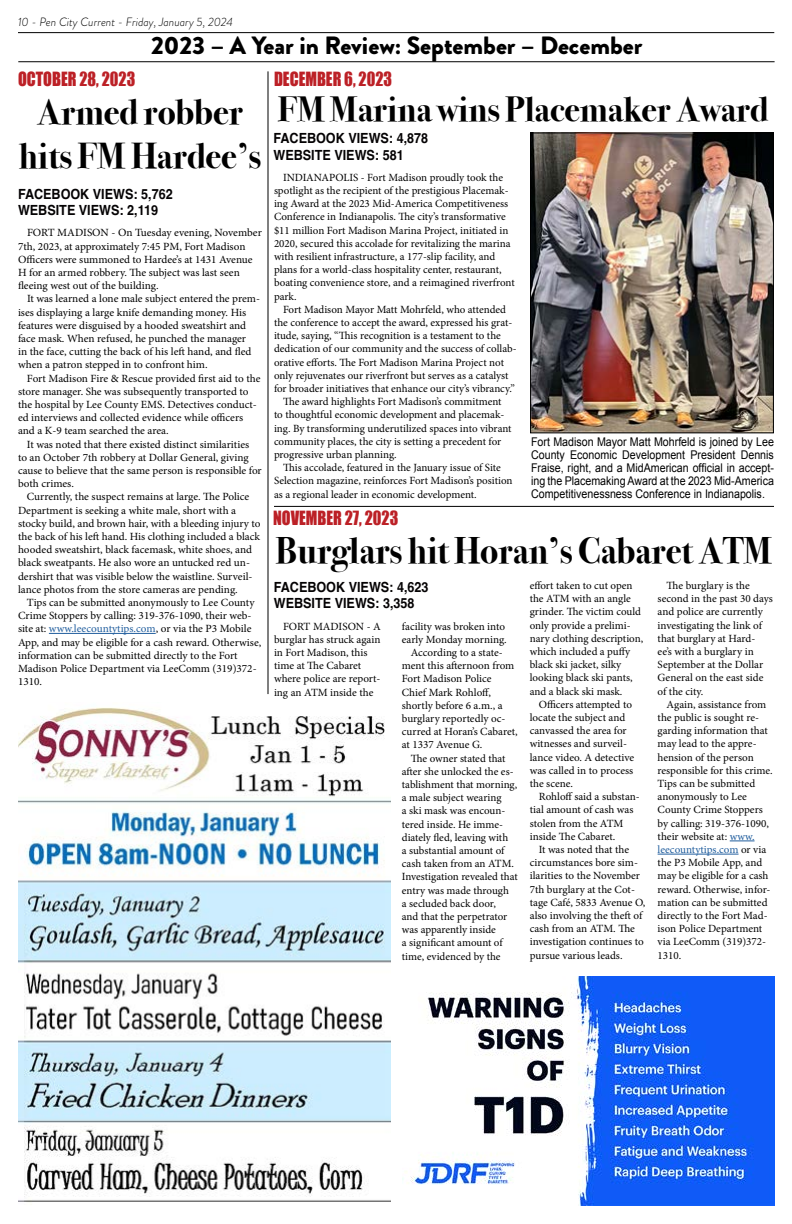
<style>
.page{position:relative;width:792px;height:1224px;background:#fff}
.page>*{position:absolute;margin:0;border:0;box-sizing:border-box;transform-origin:0 0}
.t1{font:700 37px "Bodoni Svty Two ITCTT";color:#000}
.t2{font:700 36px/43.2px "Bodoni Svty Two ITCTT";color:#000;text-align:center}
.t3{font:700 35px "Bodoni Svty Two ITCTT";color:#000}
.t4{font:900 25px "Brandon Grotesque";color:#000}
.t5{font:18px "Impact";color:#bc2026;scale:.9 1}
.t6{font:700 14px/16.8px "Helvetica";color:#050304;scale:.9 1}
.t7{font:12px/13px "Arial";color:#000;text-align:justify;scale:.89 1}
.t8{font:italic 300 12px "Brandon Grotesque";color:#000}
.t9{font:11px/13.2px "Minion Pro";color:#000}
.s1{color:#215e9e}
</style>
<div class="page">
<hr style="left:18px;top:32px;width:756px;height:1px;background:#000">
<hr style="left:18px;top:61px;width:757px;height:1px;background:#000">
<img style="left:402px;top:977px;width:372px;height:229px">
<img style="left:18px;top:707px;width:372px;height:495px">
<hr style="left:49px;top:633px;width:107px;height:1px;background:#215e9e">
<hr style="left:268px;top:71px;width:1px;height:623px;background:#000">
<img style="left:533px;top:135px;width:238px;height:296px">
<div style="left:531px;top:133px;width:242px;height:300px;border:1px solid #000"></div>
<svg style="left:730px;top:841px;width:25px;height:1px"></svg>
<hr style="left:658px;top:854px;width:81px;height:1px;background:#215e9e">
<hr style="left:274px;top:506px;width:500px;height:1px;background:#000">
<p class="t8" style="left:18px;top:14px;width:217px">10 - Pen City Current - Friday, January 5, 2024</p>
<h3 class="t4" style="left:151px;top:28px;width:493px">2023 – A Year in Review: September – December</h3>
<h3 class="t5" style="left:18px;top:65px;width:132px">OCTOBER 28, 2023</h3>
<h2 class="t2" style="left:19px;top:88px;width:244px">Armed robber hits FM Hardee’s</h2>
<p class="t6" style="left:18px;top:187px;width:173px">FACEBOOK VIEWS: 5,762<br>WEBSITE VIEWS: 2,119</p>
<p class="t9" style="left:18px;top:226px;width:245px;text-indent:9px">FORT MADISON - On Tuesday evening, November 7th, 2023, at approximately 7:45 PM, Fort Madison Officers were summoned to Hardee’s at 1431 Avenue H for an armed robbery. The subject was last seen fleeing west out of the building.</p>
<p class="t9" style="left:18px;top:292px;width:244px;text-indent:9px">It was learned a lone male subject entered the prem&shy;ises displaying a large knife demanding money. His features were disguised by a hooded sweatshirt and face mask. When refused, he punched the manager<br>in the face, cutting the back of his left hand, and fled when a patron stepped in to confront him.</p>
<p class="t9" style="left:18px;top:371px;width:244px;text-indent:9px">Fort Madison Fire &amp; Rescue provided first aid to the store manager. She was subsequently transported to the hospital by Lee County EMS. Detectives conduct&shy;ed interviews and collected evidence while officers and a K-9 team searched the area.</p>
<p class="t9" style="left:18px;top:437px;width:245px;text-indent:9px">It was noted that there existed distinct similarities<br>to an October 7th robbery at Dollar General, giving cause to believe that the same person is responsible for both crimes.</p>
<p class="t9" style="left:18px;top:490px;width:244px;text-indent:9px">Currently, the suspect remains at large. The Police Department is seeking a white male, short with a stocky build, and brown hair, with a bleeding injury to the back of his left hand. His clothing included a black hooded sweatshirt, black facemask, white shoes, and black sweatpants. He also wore an untucked red un&shy;dershirt that was visible below the waistline. Surveil&shy;lance photos from the store cameras are pending.</p>
<p class="t9" style="left:18px;top:596px;width:245px;text-indent:9px">Tips can be submitted anonymously to Lee County Crime Stoppers by calling: 319-376-1090, their web&shy;site at: <span class="s1">www.leecountytips.com</span>, or via the P3 Mobile App, and may be eligible for a cash reward. Otherwise, information can be submitted directly to the Fort Madison Police Department via LeeComm (319)372- 1310.</p>
<h3 class="t5" style="left:274px;top:65px;width:133px">DECEMBER 6, 2023</h3>
<h3 class="t3" style="left:278px;top:80px;width:492px">FM Marina wins Placemaker Award</h3>
<p class="t6" style="left:273px;top:132px;width:173px">FACEBOOK VIEWS: 4,878<br>WEBSITE VIEWS: 581</p>
<p class="t9" style="left:274px;top:171px;width:242px;text-indent:9px">INDIANAPOLIS - Fort Madison proudly took the spotlight as the recipient of the prestigious Placemak&shy;ing Award at the 2023 Mid-America Competitiveness Conference in Indianapolis. The city’s transformative $11 million Fort Madison Marina Project, initiated in 2020, secured this accolade for revitalizing the marina with resilient infrastructure, a 177-slip facility, and plans for a world-class hospitality center, restaurant, boating convenience store, and a reimagined riverfront park.</p>
<p class="t9" style="left:283px;top:303px;width:225px">Fort Madison Mayor Matt Mohrfeld, who attended</p>
<p class="t9" style="left:274px;top:316px;width:240px">the conference to accept the award, expressed his grat-</p>
<p class="t9" style="left:274px;top:329px;width:228px">itude, saying, “This recognition is a testament to the</p>
<p class="t9" style="left:274px;top:342px;width:244px">dedication of our community and the success of collab-</p>
<p class="t9" style="left:274px;top:356px;width:232px">orative efforts. The Fort Madison Marina Project not</p>
<p class="t9" style="left:274px;top:369px;width:236px">only rejuvenates our riverfront but serves as a catalyst</p>
<p class="t9" style="left:274px;top:382px;width:242px">for broader initiatives that enhance our city’s vibrancy.”</p>
<p class="t9" style="left:283px;top:395px;width:220px">The award highlights Fort Madison’s commitment</p>
<p class="t9" style="left:274px;top:408px;width:232px">to thoughtful economic development and placemak-</p>
<p class="t9" style="left:274px;top:422px;width:239px">ing. By transforming underutilized spaces into vibrant</p>
<p class="t9" style="left:274px;top:435px;width:229px">community places, the city is setting a precedent for</p>
<p class="t9" style="left:274px;top:448px;width:124px">progressive urban planning.</p>
<p class="t9" style="left:283px;top:461px;width:219px">This accolade, featured in the January issue of Site</p>
<p class="t9" style="left:274px;top:474px;width:240px">Selection magazine, reinforces Fort Madison’s position</p>
<p class="t9" style="left:274px;top:488px;width:204px">as a regional leader in economic development.</p>
<h3 class="t5" style="left:273px;top:504px;width:141px">NOVEMBER 27, 2023</h3>
<p class="t7" style="left:531px;top:435px;width:274px">Fort Madison Mayor Matt Mohrfeld is joined by Lee County Economic Development President Dennis Fraise, right, and a MidAmerican official in accept&shy;ing the Placemaking Award at the 2023 Mid-America Competitivenessness Conference in Indianapolis.</p>
<h1 class="t1" style="left:275px;top:520px;width:498px">Burglars hit Horan’s Cabaret ATM</h1>
<p class="t6" style="left:274px;top:580px;width:173px">FACEBOOK VIEWS: 4,623<br>WEBSITE VIEWS: 3,358</p>
<p class="t9" style="left:274px;top:619px;width:108px;text-indent:9px">FORT MADISON - A burglar has struck again in Fort Madison, this time at The Cabaret where police are report&shy;ing an ATM inside the</p>
<p class="t9" style="left:402px;top:619px;width:105px">facility was broken into</p>
<p class="t9" style="left:402px;top:633px;width:106px">early Monday morning.</p>
<p class="t9" style="left:411px;top:646px;width:93px">According to a state-</p>
<p class="t9" style="left:402px;top:659px;width:114px">ment this afternoon from</p>
<p class="t9" style="left:402px;top:672px;width:91px">Fort Madison Police</p>
<p class="t9" style="left:402px;top:685px;width:91px">Chief Mark Rohloff,</p>
<p class="t9" style="left:402px;top:699px;width:102px">shortly before 6 a.m., a</p>
<p class="t9" style="left:402px;top:712px;width:105px">burglary reportedly oc-</p>
<p class="t9" style="left:402px;top:725px;width:117px">curred at Horan’s Cabaret,</p>
<p class="t9" style="left:402px;top:738px;width:82px">at 1337 Avenue G.</p>
<p class="t9" style="left:411px;top:751px;width:96px">The owner stated that</p>
<p class="t9" style="left:402px;top:765px;width:113px">after she unlocked the es-</p>
<p class="t9" style="left:402px;top:778px;width:117px">tablishment that morning,</p>
<p class="t9" style="left:402px;top:791px;width:101px">a male subject wearing</p>
<p class="t9" style="left:402px;top:804px;width:105px">a ski mask was encoun-</p>
<p class="t9" style="left:402px;top:817px;width:103px">tered inside. He imme-</p>
<p class="t9" style="left:402px;top:831px;width:108px">diately fled, leaving with</p>
<p class="t9" style="left:402px;top:844px;width:104px">a substantial amount of</p>
<p class="t9" style="left:402px;top:857px;width:114px">cash taken from an ATM.</p>
<p class="t9" style="left:402px;top:870px;width:117px">Investigation revealed that</p>
<p class="t9" style="left:402px;top:883px;width:109px">entry was made through</p>
<p class="t9" style="left:402px;top:897px;width:96px">a secluded back door,</p>
<p class="t9" style="left:402px;top:910px;width:107px">and that the perpetrator</p>
<p class="t9" style="left:402px;top:923px;width:96px">was apparently inside</p>
<p class="t9" style="left:402px;top:936px;width:102px">a significant amount of</p>
<p class="t9" style="left:402px;top:949px;width:100px">time, evidenced by the</p>
<p class="t9" style="left:530px;top:579px;width:115px">effort taken to cut open the ATM with an angle grinder. The victim could only provide a prelimi&shy;nary clothing description, which included a puffy black ski jacket, silky looking black ski pants, and a black ski mask.</p>
<p class="t9" style="left:530px;top:698px;width:106px;text-indent:9px">Officers attempted to locate the subject and canvassed the area for witnesses and surveil&shy;lance video. A detective was called in to process the scene.</p>
<p class="t9" style="left:530px;top:790px;width:112px;text-indent:9px">Rohloff said a substan&shy;tial amount of cash was stolen from the ATM inside The Cabaret.</p>
<p class="t9" style="left:530px;top:843px;width:117px;text-indent:9px">It was noted that the circumstances bore sim&shy;ilarities to the November<br>7th burglary at the Cot&shy;tage Café, 5833 Avenue O, also involving the theft of cash from an ATM. The investigation continues to pursue various leads.</p>
<p class="t9" style="left:658px;top:579px;width:117px;text-indent:9px">The burglary is the second in the past 30 days and police are currently investigating the link of that burglary at Hard-<br>ee’s with a burglary in<br>September at the Dollar<br>General on the east side of the city.</p>
<p class="t9" style="left:658px;top:698px;width:117px;text-indent:9px">Again, assistance from the public is sought re&shy;garding information that may lead to the appre&shy;hension of the person responsible for this crime.<br>Tips can be submitted anonymously to Lee<br>County Crime Stoppers by calling: 319-376-1090, their website at: <span class="s1">www. leecountytips.com</span> or via the P3 Mobile App, and may be eligible for a cash reward. Otherwise, infor&shy;mation can be submitted directly to the Fort Mad&shy;ison Police Department via LeeComm (319)372-<br>1310.</p>
</div>
